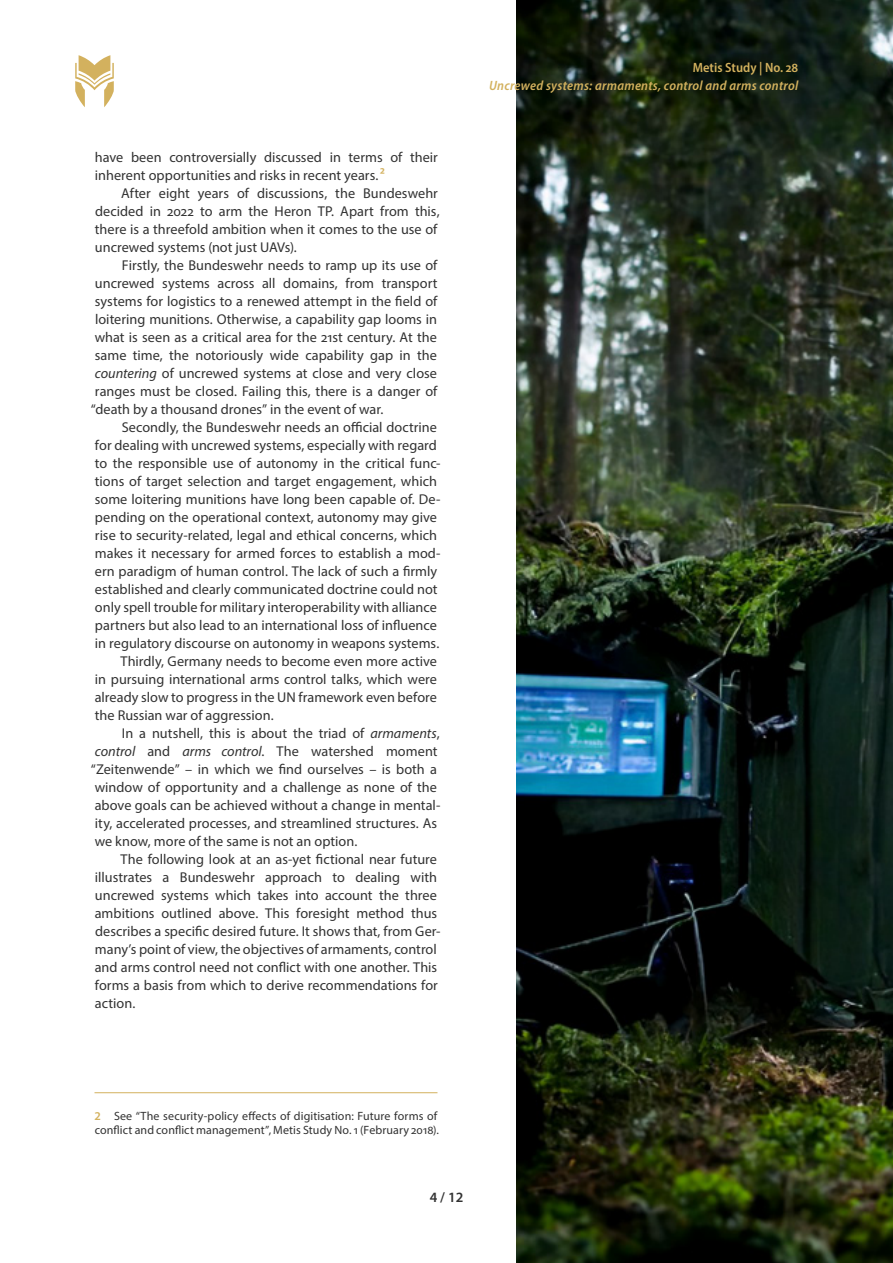
<style>
.page{position:relative;width:893px;height:1263px;background:#fff}
.page>*{position:absolute;margin:0;border:0;box-sizing:border-box;transform-origin:0 0}
.t1{font:14.25px/18px "Myriad Pro";color:#323232}
.t2{font:600 14.25px "Myriad Pro";color:#323232}
.t3{font:italic 600 semi-condensed 13.5px "Myriad Pro";letter-spacing:.02em;color:#d3b15e}
.t4{font:600 semi-condensed 13.5px "Myriad Pro";color:#d3b15e}
.t5{font:12px/14.4px "Myriad Pro";letter-spacing:.01em;color:#323232}
.s1{font-weight:600;color:#d3b15e}
.s2{font-style:italic}
</style>
<div class="page">
<img style="left:516px;top:0;width:377px;height:1263px">
<hr style="left:94px;top:1092px;width:343px;height:1px;background:#d3b15e">
<svg style="left:75px;top:55px;width:39px;height:52px"></svg>
<p class="t1" style="left:95px;top:148px;width:345px">have been controversially discussed in terms of their inherent opportunities and risks in recent years.<span class="s1">2</span></p>
<p class="t1" style="left:95px;top:184px;width:346px;text-indent:26px">After eight years of discussions, the Bundeswehr decided in 2022 to arm the Heron TP. Apart from this, there is a threefold ambition when it comes to the use of uncrewed systems (not just UAVs).</p>
<p class="t1" style="left:91px;top:256px;width:348px;text-align:justify;text-indent:31px">Firstly, the Bundeswehr needs to ramp up its use of uncrewed systems across all domains, from transport systems for logistics to a renewed attempt in the field of loitering munitions. Otherwise, a capability gap looms in what is seen as a critical area for the 21st century. At the same time, the notoriously wide capability gap in the <span class="s2">countering</span> of uncrewed systems at close and very close ranges must be closed. Failing this, there is a danger of “death by a thousand drones” in the event of war.</p>
<p class="t1" style="left:122px;top:418px;width:317px">Secondly, the Bundeswehr needs an official doctrine</p>
<p class="t1" style="left:95px;top:436px;width:344px">for dealing with uncrewed systems, especially with regard</p>
<p class="t1" style="left:95px;top:454px;width:347px">to the responsible use of autonomy in the critical func-</p>
<p class="t1" style="left:95px;top:472px;width:344px">tions of target selection and target engagement, which</p>
<p class="t1" style="left:95px;top:490px;width:347px">some loitering munitions have long been capable of. De-</p>
<p class="t1" style="left:95px;top:508px;width:344px">pending on the operational context, autonomy may give</p>
<p class="t1" style="left:95px;top:526px;width:343px">rise to security-related, legal and ethical concerns, which</p>
<p class="t1" style="left:95px;top:544px;width:347px">makes it necessary for armed forces to establish a mod-</p>
<p class="t1" style="left:95px;top:562px;width:344px">ern paradigm of human control. The lack of such a firmly</p>
<p class="t1" style="left:95px;top:580px;width:344px">established and clearly communicated doctrine could not</p>
<p class="t1" style="left:95px;top:598px;width:344px">only spell trouble for military interoperability with alliance</p>
<p class="t1" style="left:95px;top:616px;width:343px">partners but also lead to an international loss of influence</p>
<p class="t1" style="left:95px;top:634px;width:346px">in regulatory discourse on autonomy in weapons systems.</p>
<p class="t1" style="left:120px;top:652px;width:318px">Thirdly, Germany needs to become even more active</p>
<p class="t1" style="left:95px;top:670px;width:344px">in pursuing international arms control talks, which were</p>
<p class="t1" style="left:95px;top:688px;width:344px">already slow to progress in the UN framework even before</p>
<p class="t1" style="left:95px;top:706px;width:180px">the Russian war of aggression.</p>
<p class="t1" style="left:122px;top:724px;width:319px">In a nutshell, this is about the triad of <span class="s2">armaments</span>,</p>
<p class="t1" style="left:95px;top:742px;width:344px"><span class="s2">control</span> and <span class="s2">arms control</span>. The watershed moment</p>
<p class="t1" style="left:91px;top:760px;width:348px">“Zeitenwende” – in which we find ourselves – is both a</p>
<p class="t1" style="left:95px;top:778px;width:344px">window of opportunity and a challenge as none of the</p>
<p class="t1" style="left:95px;top:796px;width:347px">above goals can be achieved without a change in mental-</p>
<p class="t1" style="left:95px;top:814px;width:344px">ity, accelerated processes, and streamlined structures. As</p>
<p class="t1" style="left:95px;top:832px;width:264px">we know, more of the same is not an option.</p>
<p class="t1" style="left:120px;top:850px;width:318px">The following look at an as-yet fictional near future</p>
<p class="t1" style="left:95px;top:868px;width:344px">illustrates a Bundeswehr approach to dealing with</p>
<p class="t1" style="left:95px;top:886px;width:344px">uncrewed systems which takes into account the three</p>
<p class="t1" style="left:95px;top:904px;width:344px">ambitions outlined above. This foresight method thus</p>
<p class="t1" style="left:95px;top:922px;width:347px">describes a specific desired future. It shows that, from Ger-</p>
<p class="t1" style="left:95px;top:940px;width:343px">many’s point of view, the objectives of armaments, control</p>
<p class="t1" style="left:95px;top:958px;width:344px">and arms control need not conflict with one another. This</p>
<p class="t1" style="left:95px;top:976px;width:344px">forms a basis from which to derive recommendations for</p>
<p class="t1" style="left:95px;top:994px;width:42px">action.</p>
<p class="t4" style="left:693px;top:59px;width:107px">Metis Study | No. 28</p>
<p class="t3" style="left:489px;top:77px;width:311px">Uncrewed systems: armaments, control and arms control</p>
<p class="t5" style="left:94px;top:1108px;width:346px"><span class="s1">2</span> See “The security-policy effects of digitisation: Future forms of conflict and conflict management”, Metis Study No. 1 (February 2018).</p>
<p class="t2" style="left:430px;top:1188px;width:35px">4 / 12</p>
</div>
